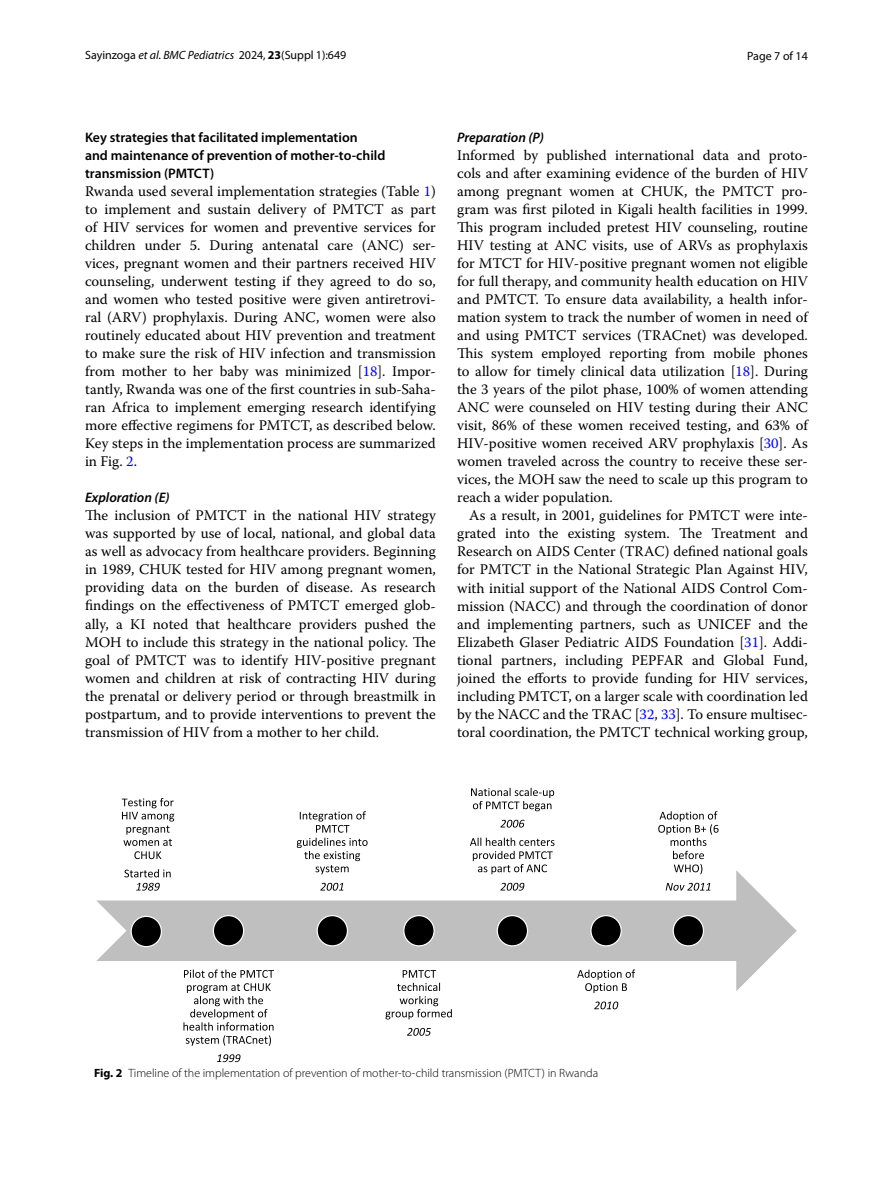
<style>
.page{position:relative;width:893px;height:1187px;background:#fff}
.page>*{position:absolute;margin:0;border:0;box-sizing:border-box;transform-origin:0 0}
.t1{font:14.7px/18px "Warnock Pro";color:#000;text-align:justify}
.t2{font:600 13.8px/18px "Myriad Pro";color:#000}
.t3{font:italic 600 13.8px "Myriad Pro";color:#000}
.t4{font:300 12px "Myriad Pro";color:#000}
.t5{font:12px "Myriad Pro";color:#000}
.s1{font-style:italic}
.s2{font-weight:700}
.s3{color:#00f}
</style>
<div class="page">
<svg style="left:96px;top:870px;width:701px;height:121px"></svg>
<svg style="left:122px;top:798px;width:52px;height:47px"></svg>
<svg style="left:134px;top:851px;width:27px;height:8px"></svg>
<svg style="left:124px;top:869px;width:47px;height:21px"></svg>
<div style="left:131px;top:916px;width:30px;height:30px;background:#000;border-radius:50%"></div>
<div style="left:131px;top:915px;width:31px;height:32px;border:1px solid #fff;border-radius:50%"></div>
<svg style="left:184px;top:969px;width:90px;height:8px"></svg>
<svg style="left:183px;top:983px;width:91px;height:62px"></svg>
<svg style="left:217px;top:1054px;width:23px;height:8px"></svg>
<div style="left:213px;top:915px;width:31px;height:30px;background:#000;border-radius:50%"></div>
<div style="left:213px;top:914px;width:31px;height:32px;border:1px solid #fff;border-radius:50%"></div>
<svg style="left:297px;top:811px;width:71px;height:63px"></svg>
<svg style="left:320px;top:882px;width:23px;height:8px"></svg>
<div style="left:317px;top:915px;width:30px;height:30px;background:#000;border-radius:50%"></div>
<div style="left:317px;top:914px;width:31px;height:32px;border:1px solid #fff;border-radius:50%"></div>
<svg style="left:385px;top:969px;width:67px;height:50px"></svg>
<svg style="left:407px;top:1027px;width:24px;height:8px"></svg>
<div style="left:404px;top:915px;width:30px;height:30px;background:#000;border-radius:50%"></div>
<div style="left:403px;top:914px;width:32px;height:32px;border:1px solid #fff;border-radius:50%"></div>
<svg style="left:471px;top:787px;width:83px;height:24px"></svg>
<svg style="left:500px;top:819px;width:25px;height:8px"></svg>
<svg style="left:470px;top:837px;width:84px;height:37px"></svg>
<svg style="left:500px;top:882px;width:24px;height:8px"></svg>
<div style="left:497px;top:915px;width:30px;height:30px;background:#000;border-radius:50%"></div>
<div style="left:497px;top:914px;width:31px;height:32px;border:1px solid #fff;border-radius:50%"></div>
<svg style="left:577px;top:969px;width:58px;height:23px"></svg>
<svg style="left:594px;top:1001px;width:24px;height:8px"></svg>
<div style="left:591px;top:915px;width:30px;height:30px;background:#000;border-radius:50%"></div>
<div style="left:590px;top:914px;width:32px;height:32px;border:1px solid #fff;border-radius:50%"></div>
<svg style="left:658px;top:811px;width:60px;height:63px"></svg>
<svg style="left:666px;top:882px;width:44px;height:8px"></svg>
<div style="left:673px;top:915px;width:30px;height:30px;background:#000;border-radius:50%"></div>
<div style="left:673px;top:914px;width:31px;height:32px;border:1px solid #fff;border-radius:50%"></div>
<p class="t5" style="left:85px;top:48px;width:263px">Sayinzoga <span class="s1">et al. BMC Pediatrics</span> 2024, <span class="s2">23</span>(Suppl 1):649</p>
<p class="t5" style="left:747px;top:48px;width:62px">Page 7 of 14</p>
<p class="t2" style="left:85px;top:128px;width:302px">Key strategies that facilitated implementation<br>and maintenance of prevention of mother‑to‑child transmission (PMTCT)</p>
<p class="t1" style="left:85px;top:182px;width:352px">Rwanda used several implementation strategies (Table <span class="s3">1</span>) to implement and sustain delivery of PMTCT as part of HIV services for women and preventive services for children under 5. During antenatal care (ANC) ser&shy;vices, pregnant women and their partners received HIV counseling, underwent testing if they agreed to do so, and women who tested positive were given antiretrovi&shy;ral (ARV) prophylaxis. During ANC, women were also routinely educated about HIV prevention and treatment to make sure the risk of HIV infection and transmission from mother to her baby was minimized [<span class="s3">18</span>]. Impor&shy;tantly, Rwanda was one of the first countries in sub-Saha&shy;ran Africa to implement emerging research identifying more effective regimens for PMTCT, as described below.<br>Key steps in the implementation process are summarized in Fig. <span class="s3">2</span>.</p>
<p class="t3" style="left:85px;top:489px;width:86px">Exploration (E)</p>
<p class="t1" style="left:85px;top:506px;width:352px">The inclusion of PMTCT in the national HIV strategy was supported by use of local, national, and global data as well as advocacy from healthcare providers. Beginning in 1989, CHUK tested for HIV among pregnant women, providing data on the burden of disease. As research findings on the effectiveness of PMTCT emerged glob&shy;ally, a KI noted that healthcare providers pushed the MOH to include this strategy in the national policy. The goal of PMTCT was to identify HIV-positive pregnant women and children at risk of contracting HIV during the prenatal or delivery period or through breastmilk in postpartum, and to provide interventions to prevent the transmission of HIV from a mother to her child.</p>
<p class="t3" style="left:457px;top:129px;width:88px">Preparation (P)</p>
<p class="t1" style="left:457px;top:146px;width:352px">Informed by published international data and proto&shy;cols and after examining evidence of the burden of HIV among pregnant women at CHUK, the PMTCT pro&shy;gram was first piloted in Kigali health facilities in 1999.<br>This program included pretest HIV counseling, routine HIV testing at ANC visits, use of ARVs as prophylaxis for MTCT for HIV-positive pregnant women not eligible for full therapy, and community health education on HIV and PMTCT. To ensure data availability, a health infor&shy;mation system to track the number of women in need of and using PMTCT services (TRACnet) was developed.<br>This system employed reporting from mobile phones to allow for timely clinical data utilization [<span class="s3">18</span>]. During the 3 years of the pilot phase, 100% of women attending ANC were counseled on HIV testing during their ANC visit, 86% of these women received testing, and 63% of HIV-positive women received ARV prophylaxis [<span class="s3">30</span>]. As women traveled across the country to receive these ser&shy;vices, the MOH saw the need to scale up this program to reach a wider population.</p>
<p class="t1" style="left:457px;top:506px;width:352px;text-indent:12px">As a result, in 2001, guidelines for PMTCT were inte&shy;grated into the existing system. The Treatment and Research on AIDS Center (TRAC) defined national goals for PMTCT in the National Strategic Plan Against HIV, with initial support of the National AIDS Control Com&shy;mission (NACC) and through the coordination of donor and implementing partners, such as UNICEF and the Elizabeth Glaser Pediatric AIDS Foundation [<span class="s3">31</span>]. Addi&shy;tional partners, including PEPFAR and Global Fund, joined the efforts to provide funding for HIV services, including PMTCT, on a larger scale with coordination led by the NACC and the TRAC [<span class="s3">32</span>, <span class="s3">33</span>]. To ensure multisec&shy;toral coordination, the PMTCT technical working group,</p>
<p class="t4" style="left:94px;top:1066px;width:506px"><span class="s2">Fig. 2</span> Timeline of the implementation of prevention of mother-to-child transmission (PMTCT) in Rwanda</p>
</div>
